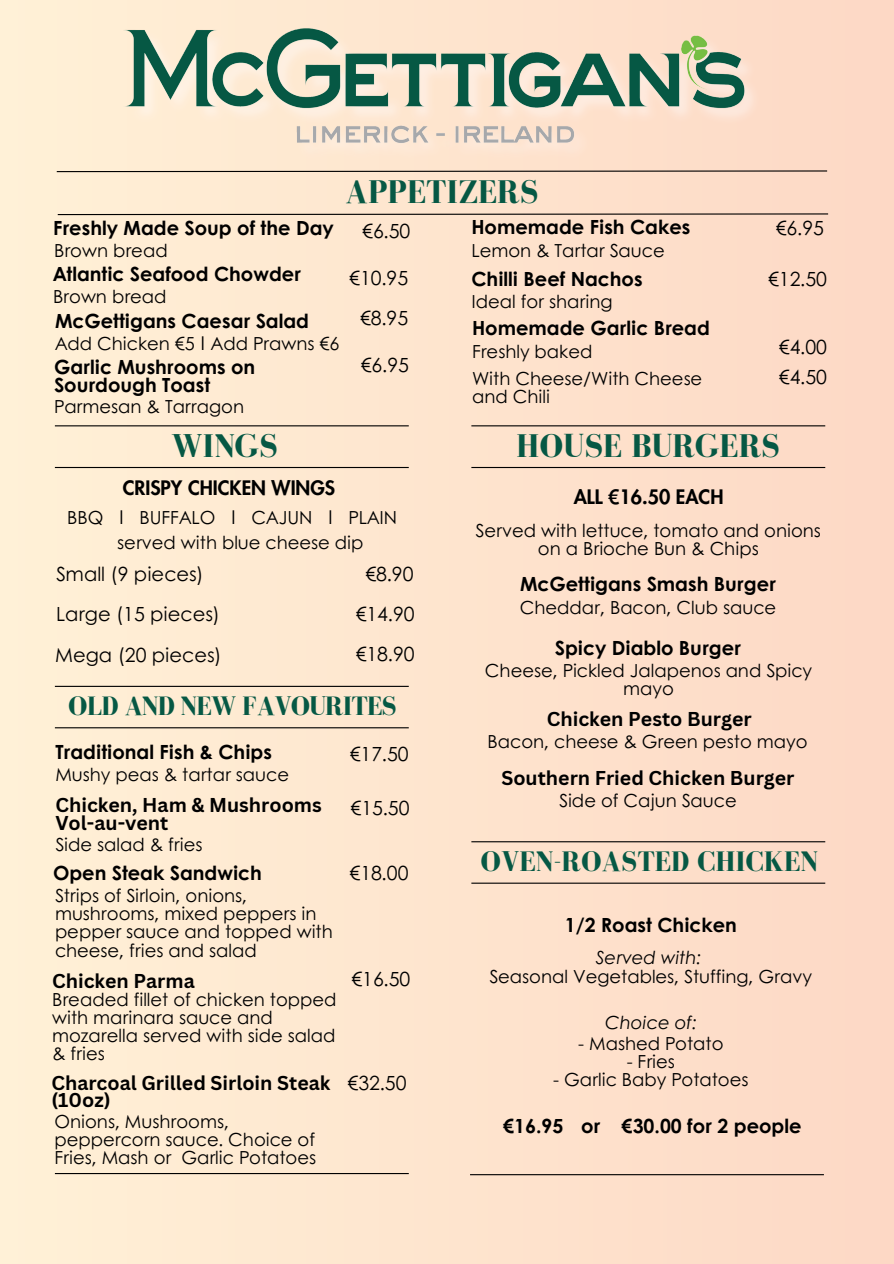
<style>
.page{position:relative;width:894px;height:1264px;background:#fff}
.page>*{position:absolute;margin:0;border:0;box-sizing:border-box;transform-origin:0 0}
.t1{font:700 33.6px "Bodoni FLF";color:#065844}
.t2{font:700 28.95px "Bodoni FLF";color:#065844}
.t3{font:700 27.3px "Bodoni FLF";letter-spacing:-.035em;color:#065844}
.t4{font:700 19.5px/18px "Century Gothic";color:#000}
.t5{font:19.5px "Century Gothic";color:#000}
.t6{font:700 19.5px/17.5px "Canva Sans";color:#000}
.t7{font:800 19.5px "Futura LT Pro";color:#000}
.t8{font:18px/18px "Century Gothic";color:#000}
.t9{font:italic 18px "Century Gothic";color:#000}
</style>
<div class="page">
<div style="left:0;top:0;width:893px;height:1263px;background:#fee4ce"></div>
<img style="left:66px;top:25px;width:684px;height:145px">
<svg style="left:57px;top:213px;width:772px;height:3px"></svg>
<hr style="left:55px;top:467px;width:353px;height:1px;background:#000">
<hr style="left:55px;top:425px;width:353px;height:1px;background:#000">
<hr style="left:471px;top:425px;width:354px;height:1px;background:#000">
<hr style="left:471px;top:467px;width:354px;height:1px;background:#000">
<hr style="left:55px;top:685px;width:353px;height:2px;background:#000">
<hr style="left:55px;top:727px;width:353px;height:1px;background:#000">
<hr style="left:471px;top:841px;width:354px;height:1px;background:#000">
<hr style="left:471px;top:882px;width:354px;height:1px;background:#000">
<hr style="left:55px;top:1172px;width:353px;height:2px;background:#000">
<hr style="left:470px;top:1174px;width:353px;height:1px;background:#000">
<svg style="left:56px;top:170px;width:772px;height:3px"></svg>
<h5 class="t4" style="left:53px;top:218px;width:282px">Freshly Made Soup of the Day</h5>
<p class="t8" style="left:54px;top:240px;width:115px">Brown bread</p>
<h1 class="t1" style="left:345px;top:173px;width:195px">APPETIZERS</h1>
<p class="t5" style="left:362px;top:216px;width:50px">€6.50</p>
<p class="t4" style="left:471px;top:217px;width:220px">Homemade Fish Cakes</p>
<p class="t5" style="left:775px;top:213px;width:50px">€6.95</p>
<p class="t8" style="left:471px;top:240px;width:195px">Lemon &amp; Tartar Sauce</p>
<h5 class="t4" style="left:53px;top:264px;width:249px">Atlantic Seafood Chowder</h5>
<p class="t8" style="left:53px;top:287px;width:115px">Brown bread</p>
<p class="t5" style="left:349px;top:263px;width:60px">€10.95</p>
<h5 class="t4" style="left:55px;top:311px;width:255px">McGettigans Caesar Salad</h5>
<p class="t8" style="left:55px;top:333px;width:286px">Add Chicken €5 Add Prawns €6</p>
<p class="t5" style="left:360px;top:303px;width:50px">€8.95</p>
<p class="t4" style="left:54px;top:357px;width:203px">Garlic Mushrooms on<br>Sourdough Toast</p>
<h5 class="t8" style="left:54px;top:397px;width:191px">Parmesan &amp; Tarragon</h5>
<p class="t5" style="left:361px;top:350px;width:50px">€6.95</p>
<p class="t4" style="left:471px;top:269px;width:173px">Chilli Beef Nachos</p>
<h2 class="t5" style="left:768px;top:264px;width:60px">€12.50</h2>
<p class="t8" style="left:471px;top:292px;width:143px">Ideal for sharing</p>
<p class="t4" style="left:472px;top:318px;width:239px">Homemade Garlic Bread</p>
<p class="t8" style="left:472px;top:341px;width:122px">Freshly baked</p>
<p class="t5" style="left:778px;top:332px;width:50px">€4.00</p>
<p class="t8" style="left:472px;top:368px;width:232px">With Cheese/With Cheese and Chili</p>
<p class="t5" style="left:778px;top:362px;width:50px">€4.50</p>
<h5 class="t1" style="left:171px;top:428px;width:108px">WINGS</h5>
<p class="t1" style="left:516px;top:428px;width:265px">HOUSE BURGERS</p>
<p class="t7" style="left:123px;top:479px;width:214px">CRISPY CHICKEN WINGS</p>
<p class="t8" style="left:67px;top:508px;width:38px">BBQ</p>
<p class="t8" style="left:139px;top:508px;width:78px">BUFFALO</p>
<p class="t8" style="left:251px;top:508px;width:62px">CAJUN</p>
<p class="t8" style="left:348px;top:508px;width:50px">PLAIN</p>
<h5 class="t8" style="left:117px;top:532px;width:248px">served with blue cheese dip</h5>
<p class="t5" style="left:56px;top:559px;width:149px">Small (9 pieces)</p>
<p class="t5" style="left:365px;top:559px;width:50px">€8.90</p>
<h5 class="t5" style="left:56px;top:599px;width:165px">Large (15 pieces)</h5>
<p class="t5" style="left:355px;top:599px;width:60px">€14.90</p>
<p class="t5" style="left:55px;top:640px;width:168px">Mega (20 pieces)</p>
<p class="t5" style="left:355px;top:639px;width:60px">€18.90</p>
<p class="t3" style="left:68px;top:691px;width:330px">OLD AND NEW FAVOURITES</p>
<h5 class="t4" style="left:55px;top:741px;width:218px">Traditional Fish &amp; Chips</h5>
<p class="t8" style="left:55px;top:764px;width:235px">Mushy peas &amp; tartar sauce</p>
<p class="t5" style="left:350px;top:738px;width:60px">€17.50</p>
<h2 class="t6" style="left:55px;top:795px;width:268px">Chicken, Ham &amp; Mushrooms<br>Vol-au-vent</h2>
<p class="t5" style="left:350px;top:792px;width:60px">€15.50</p>
<p class="t4" style="left:53px;top:863px;width:210px">Open Steak Sandwich</p>
<p class="t8" style="left:55px;top:886px;width:279px">Strips of Sirloin, onions, mushrooms, mixed peppers in pepper sauce and topped with cheese, fries and salad</p>
<p class="t8" style="left:55px;top:834px;width:148px">Side salad &amp; fries</p>
<p class="t5" style="left:349px;top:858px;width:60px">€18.00</p>
<p class="t6" style="left:52px;top:971px;width:144px">Chicken Parma</p>
<p class="t8" style="left:52px;top:990px;width:286px">Breaded fillet of chicken topped with marinara sauce and mozarella served with side salad &amp; fries</p>
<p class="t5" style="left:351px;top:964px;width:60px">€16.50</p>
<h5 class="t6" style="left:51px;top:1073px;width:280px">Charcoal Grilled Sirloin Steak</h5>
<h5 class="t5" style="left:347px;top:1068px;width:60px">€32.50</h5>
<h5 class="t6" style="left:51px;top:1090px;width:61px">(10oz)</h5>
<h5 class="t8" style="left:54px;top:1111px;width:263px">Onions, Mushrooms, peppercorn sauce. Choice of<br>Fries, Mash or Garlic Potatoes</h5>
<h1 class="t7" style="left:573px;top:488px;width:151px">ALL €16.50 EACH</h1>
<h1 class="t8" style="left:475px;top:521px;width:347px">Served with lettuce, tomato and onions</h1>
<h3 class="t8" style="left:538px;top:539px;width:222px">on a Brioche Bun &amp; Chips</h3>
<h4 class="t4" style="left:520px;top:574px;width:257px">McGettigans Smash Burger</h4>
<p class="t8" style="left:519px;top:597px;width:258px">Cheddar, Bacon, Club sauce</p>
<p class="t4" style="left:554px;top:638px;width:188px">Spicy Diablo Burger</p>
<p class="t8" style="left:485px;top:660px;width:328px;text-align:center">Cheese, Pickled Jalapenos and Spicy mayo</p>
<p class="t6" style="left:546px;top:709px;width:206px">Chicken Pesto Burger</p>
<p class="t8" style="left:487px;top:731px;width:321px">Bacon, cheese &amp; Green pesto mayo</p>
<h3 class="t6" style="left:501px;top:768px;width:294px">Southern Fried Chicken Burger</h3>
<p class="t8" style="left:559px;top:790px;width:179px">Side of Cajun Sauce</p>
<p class="t2" style="left:480px;top:845px;width:339px">OVEN-ROASTED CHICKEN</p>
<p class="t4" style="left:564px;top:915px;width:173px">1/2 Roast Chicken</p>
<p class="t9" style="left:595px;top:943px;width:107px">Served with:</p>
<p class="t8" style="left:489px;top:966px;width:324px">Seasonal Vegetables, Stuffing, Gravy</p>
<p class="t9" style="left:604px;top:1008px;width:93px">Choice of:</p>
<p class="t8" style="left:578px;top:1033px;width:147px">- Mashed Potato</p>
<p class="t8" style="left:626px;top:1051px;width:50px">- Fries</p>
<p class="t8" style="left:553px;top:1069px;width:197px">- Garlic Baby Potatoes</p>
<p class="t4" style="left:502px;top:1115px;width:62px">€16.95</p>
<p class="t4" style="left:581px;top:1115px;width:21px">or</p>
<p class="t4" style="left:620px;top:1115px;width:182px">€30.00 for 2 people</p>
</div>
